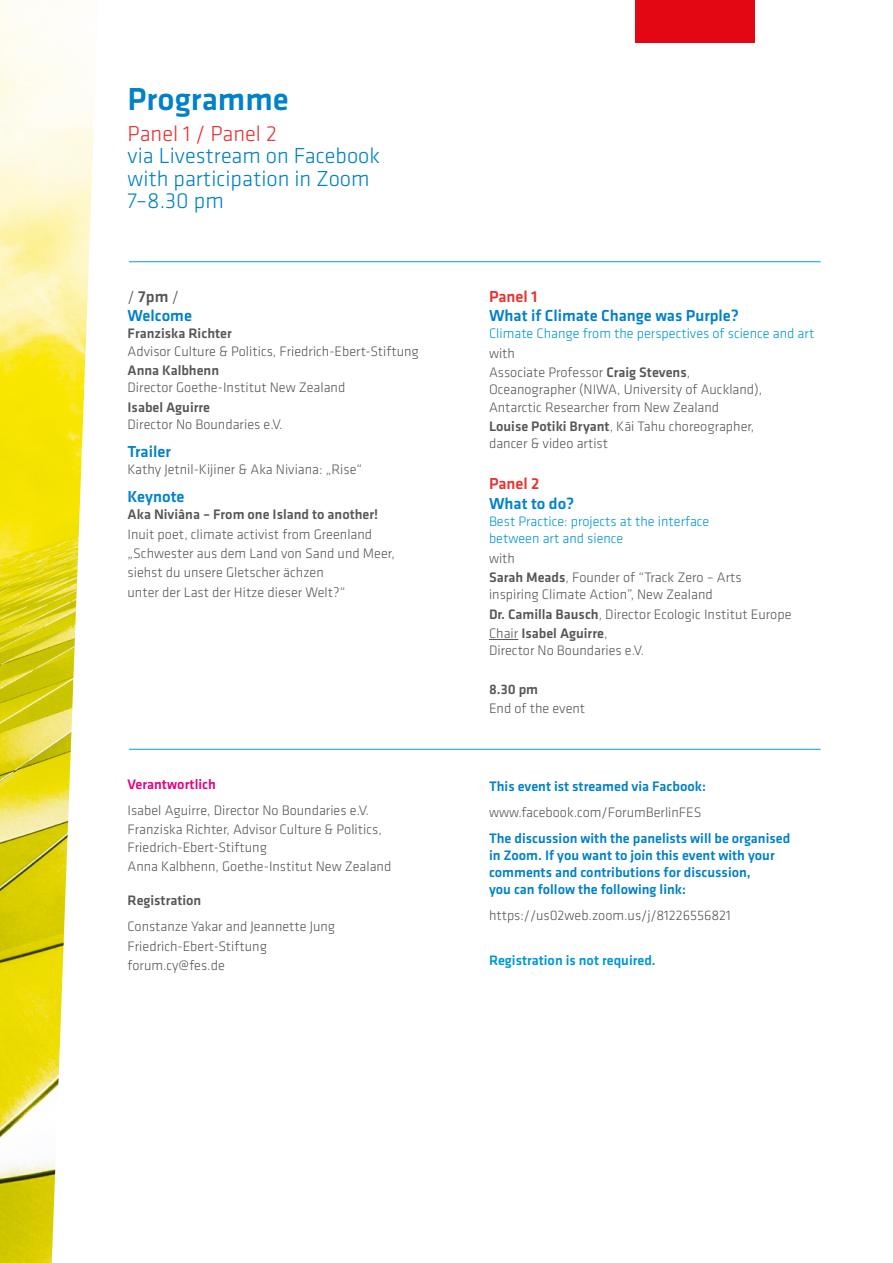
<style>
.page{position:relative;width:893px;height:1263px;background:#fff}
.page>*{position:absolute;margin:0;border:0;box-sizing:border-box;transform-origin:0 0}
.P_01_Titel_rot{font:500 33px "Klavika Basic";color:#0081c9}
.P_04_Überschrift{font:300 22.5px/22.5px "Klavika Basic";color:#0081c9}
.P_05-Überschrift_2_b{font:500 16.5px "Klavika Basic";color:#0081c9}
.P_06-Überschrift_2_r{font:500 16.5px "Klavika Basic";color:#e73431}
.P_05-Überschrift_2_g{font:500 16.5px "Klavika Basic";color:#575756}
.P_04_Text_LB{font:300 14.25px/17.2px "Klavika Basic";color:#575756}
.P_04_Text_LB_A{font:500 14.25px/17.2px "Klavika Basic";color:#0081c9}
.P_04_Text_LB_A-2{font:300 14.25px/17.2px "Klavika Basic";color:#575756}
.P_04_Text_LB-2{font:300 14.25px/17.2px "Klavika Basic";color:#0096d5}
.P_04_Text_LB-3{font:500 14.25px "Klavika Basic";color:#575756}
.P_06-Überschrift_2_r-2{font:300 14.25px "Klavika Basic";color:#575756}
.P_04_Text_LB_A-3{font:500 14.25px "Klavika Basic";color:#0096d5}
.P_04_Text_LB_A-4{font:500 14.25px "Klavika Basic";color:#e6007d}
.P_04_Text_LB_A-5{font:500 14.25px "Klavika Basic";color:#575756}
.s1{color:#e73431}
.s2{font-weight:300}
.s3{font-weight:500}
</style>
<div class="page">
<svg style="left:489px;top:639px;width:29px;height:1px"></svg>
<div style="left:635px;top:0;width:120px;height:43px;background:#e30613"></div>
<img style="left:0;top:0;width:95px;height:1263px">
<hr style="left:129px;top:261px;width:692px;height:1px;background:#009fe3">
<hr style="left:129px;top:749px;width:692px;height:1px;background:#009fe3">
<p class="P_01_Titel_rot" style="left:128px;top:77px;width:163px">Programme</p>
<p class="P_04_Überschrift" style="left:128px;top:122px;width:254px"><span class="s1">Panel 1 / Panel 2<br></span>via Livestream on Facebook with participation in Zoom<br>7–8.30 pm</p>
<p class="P_05-Überschrift_2_g" style="left:128px;top:285px;width:53px"><span class="s2">/</span> 7pm <span class="s2">/</span></p>
<p class="P_05-Überschrift_2_b" style="left:128px;top:304px;width:66px">Welcome</p>
<p class="P_04_Text_LB" style="left:128px;top:325px;width:293px"><span class="s3">Franziska Richter<br></span>Advisor Culture &amp; Politics, Friedrich-Ebert-Stiftung</p>
<p class="P_04_Text_LB" style="left:128px;top:361px;width:219px"><span class="s3">Anna Kalbhenn<br></span>Director Goethe-Institut New Zealand</p>
<p class="P_04_Text_LB_A-2" style="left:128px;top:398px;width:157px"><span class="s3">Isabel Aguirre<br></span>Director No Boundaries e.V.</p>
<p class="P_05-Überschrift_2_b" style="left:128px;top:440px;width:45px">Trailer</p>
<p class="P_04_Text_LB_A-2" style="left:128px;top:461px;width:236px">Kathy Jetnil-Kijiner &amp; Aka Niviana: „Rise“</p>
<p class="P_05-Überschrift_2_b" style="left:128px;top:485px;width:58px">Keynote</p>
<p class="P_04_Text_LB-3" style="left:128px;top:505px;width:252px">Aka Niviâna – From one Island to another!</p>
<p class="P_04_Text_LB" style="left:128px;top:525px;width:246px">Inuit poet, climate activist from Greenland</p>
<p class="P_04_Text_LB" style="left:128px;top:545px;width:269px">„Schwester aus dem Land von Sand und Meer,</p>
<p class="P_04_Text_LB" style="left:128px;top:564px;width:198px">siehst du unsere Gletscher ächzen</p>
<p class="P_04_Text_LB" style="left:128px;top:583px;width:219px">unter der Last der Hitze dieser Welt?“</p>
<p class="P_04_Text_LB_A-4" style="left:128px;top:775px;width:90px">Verantwortlich</p>
<p class="P_04_Text_LB" style="left:128px;top:801px;width:243px">Isabel Aguirre, Director No Boundaries e.V.</p>
<p class="P_04_Text_LB" style="left:128px;top:821px;width:256px">Franziska Richter, Advisor Culture &amp; Politics,<br>Friedrich-Ebert-Stiftung</p>
<p class="P_06-Überschrift_2_r-2" style="left:128px;top:857px;width:265px">Anna Kalbhenn, Goethe-Institut New Zealand</p>
<p class="P_04_Text_LB_A-5" style="left:128px;top:891px;width:75px">Registration</p>
<p class="P_04_Text_LB" style="left:128px;top:918px;width:209px">Constanze Yakar and Jeannette Jung</p>
<p class="P_04_Text_LB" style="left:128px;top:937px;width:141px">Friedrich-Ebert-Stiftung</p>
<p class="P_04_Text_LB_A-2" style="left:128px;top:956px;width:99px">forum.cy@fes.de</p>
<p class="P_06-Überschrift_2_r" style="left:489px;top:285px;width:50px">Panel 1</p>
<p class="P_05-Überschrift_2_b" style="left:489px;top:304px;width:251px">What if Climate Change was Purple?</p>
<p class="P_04_Text_LB-2" style="left:489px;top:325px;width:327px">Climate Change from the perspectives of science and art</p>
<p class="P_04_Text_LB" style="left:489px;top:344px;width:27px">with</p>
<p class="P_04_Text_LB" style="left:489px;top:364px;width:275px">Associate Professor <span class="s3">Craig Stevens</span>,<br>Oceanographer (NIWA, University of Auckland),<br>Antarctic Researcher from New Zealand</p>
<p class="P_04_Text_LB" style="left:489px;top:417px;width:267px"><span class="s3">Louise Potiki Bryant</span>, Kāi Tahu choreographer, dancer &amp; video artist</p>
<p class="P_06-Überschrift_2_r" style="left:489px;top:473px;width:52px">Panel 2</p>
<p class="P_05-Überschrift_2_b" style="left:489px;top:492px;width:87px">What to do?</p>
<p class="P_04_Text_LB-2" style="left:489px;top:513px;width:222px">Best Practice: projects at the interface between art and sience</p>
<p class="P_04_Text_LB" style="left:489px;top:549px;width:27px">with</p>
<p class="P_04_Text_LB" style="left:489px;top:569px;width:254px"><span class="s3">Sarah Meads</span>, Founder of “Track Zero – Arts inspiring Climate Action”, New Zealand</p>
<p class="P_04_Text_LB" style="left:489px;top:605px;width:304px"><span class="s3">Dr. Camilla Bausch</span>, Director Ecologic Institut Europe</p>
<p class="P_04_Text_LB" style="left:489px;top:625px;width:157px">Chair <span class="s3">Isabel Aguirre</span>,<br>Director No Boundaries e.V.</p>
<p class="P_04_Text_LB-3" style="left:489px;top:680px;width:51px">8.30 pm</p>
<p class="P_04_Text_LB" style="left:489px;top:700px;width:98px">End of the event</p>
<p class="P_04_Text_LB_A" style="left:489px;top:777px;width:218px">This event ist streamed via Facbook:</p>
<p class="P_04_Text_LB_A-2" style="left:489px;top:803px;width:214px">www.facebook.com/ForumBerlinFES</p>
<p class="P_04_Text_LB_A" style="left:489px;top:829px;width:303px">The discussion with the panelists will be organised in Zoom. If you want to join this event with your comments and contributions for discussion,<br>you can follow the following link:</p>
<p class="P_04_Text_LB" style="left:489px;top:906px;width:243px">https://us02web.zoom.us/j/81226556821</p>
<p class="P_04_Text_LB_A-3" style="left:489px;top:951px;width:168px">Registration is not required.</p>
</div>
